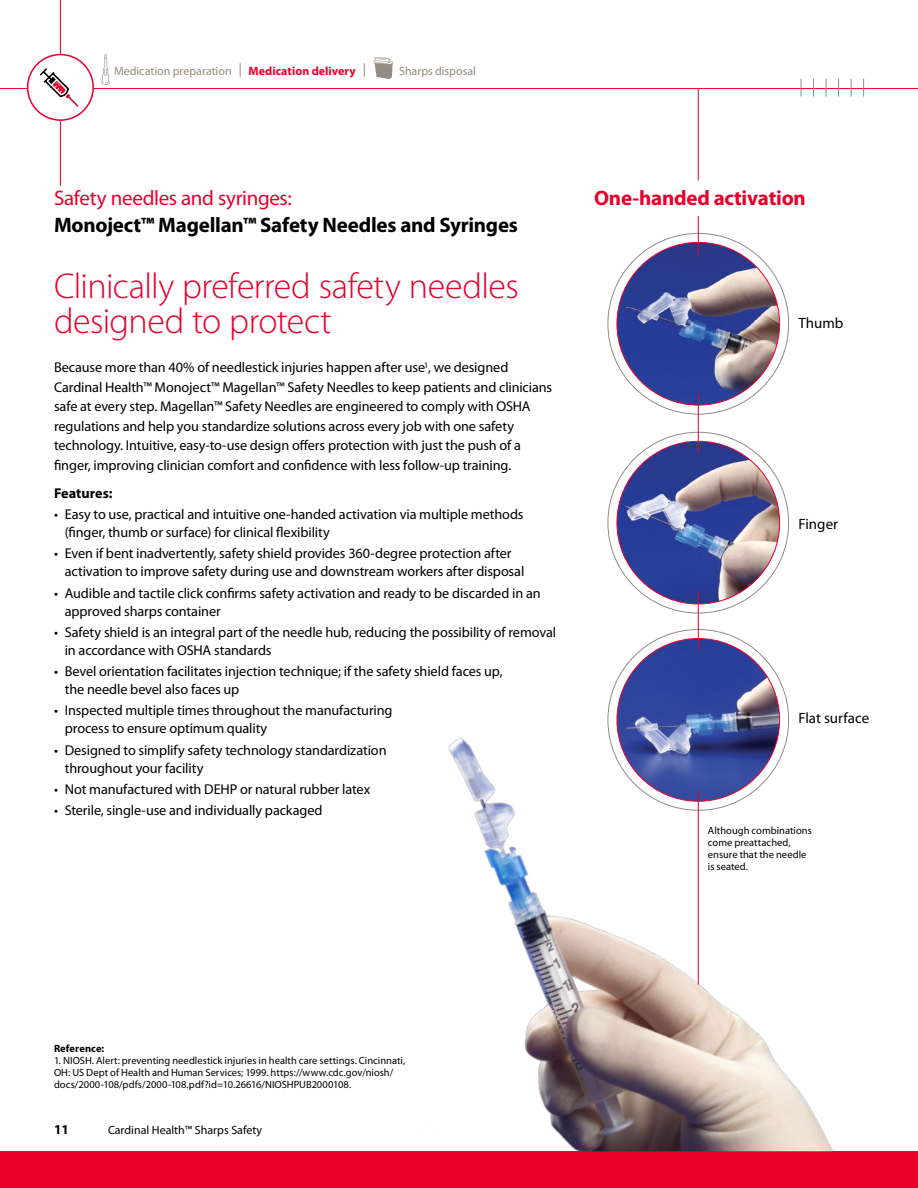
<style>
.page{position:relative;width:918px;height:1188px;background:#fff}
.page>*{position:absolute;margin:0;border:0;box-sizing:border-box;transform-origin:0 0}
.t1{font:300 36px/34.5px "Myriad Pro";letter-spacing:-.015em;color:#e8002c}
.t2{font:700 21px "Myriad Pro";letter-spacing:-.01em;color:#000}
.t3{font:21px "Myriad Pro";letter-spacing:-.015em;color:#e8002a}
.t4{font:700 21px "Myriad Pro";letter-spacing:-.01em;color:#e8002a}
.t5{font:15px "Myriad Pro";color:#000}
.t6{font:14.25px/18px "Myriad Pro";letter-spacing:-.01em;color:#000}
.t7{font:700 14.25px "Myriad Pro";color:#000}
.t8{font:700 13.5px "Myriad Pro";color:#000}
.t9{font:12px "Myriad Pro";letter-spacing:-.005em;color:#948b83}
.t10{font:12px "Myriad Pro";color:#000}
.t11{font:700 12px "Myriad Pro";letter-spacing:.005em;color:#e9002b}
.t12{font:10.5px/12px "Myriad Pro";color:#000}
.t13{font:700 10.5px "Myriad Pro";letter-spacing:.01em;color:#000}
</style>
<div class="page">
<div style="left:0;top:1151px;width:918px;height:37px;background:#e8002a"></div>
<img style="left:617px;top:242px;width:163px;height:163px;border-radius:81px">
<img style="left:617px;top:441px;width:163px;height:163px;border-radius:81px">
<img style="left:617px;top:639px;width:163px;height:162px;border-radius:81px">
<hr style="left:698px;top:216px;width:1px;height:39px;background:#e9002b">
<hr style="left:698px;top:89px;width:1px;height:92px;background:#e9002b">
<hr style="left:698px;top:393px;width:1px;height:60px;background:#e9002b">
<hr style="left:698px;top:591px;width:1px;height:60px;background:#e9002b">
<img style="left:448px;top:718px;width:385px;height:433px">
<hr style="left:0;top:88px;width:918px;height:1px;background:#e9002b">
<hr style="left:60px;top:0;width:1px;height:186px;background:#e9002b">
<div style="left:28px;top:55px;width:65px;height:65px;background:#fff;border-radius:50%"></div>
<div style="left:27px;top:54px;width:67px;height:67px;border:2px solid #e9002b;border-radius:50%"></div>
<svg style="left:863px;top:79px;width:1px;height:18px"></svg>
<svg style="left:851px;top:79px;width:1px;height:18px"></svg>
<svg style="left:826px;top:79px;width:1px;height:18px"></svg>
<svg style="left:838px;top:79px;width:1px;height:18px"></svg>
<svg style="left:813px;top:79px;width:1px;height:18px"></svg>
<svg style="left:801px;top:79px;width:1px;height:18px"></svg>
<svg style="left:364px;top:63px;width:1px;height:14px"></svg>
<svg style="left:240px;top:63px;width:1px;height:14px"></svg>
<svg style="left:101px;top:55px;width:9px;height:30px"></svg>
<svg style="left:40px;top:68px;width:38px;height:39px"></svg>
<svg style="left:374px;top:57px;width:19px;height:22px"></svg>
<p class="t9" style="left:114px;top:64px;width:119px">Medication preparation</p>
<p class="t11" style="left:249px;top:64px;width:109px">Medication delivery</p>
<p class="t9" style="left:399px;top:64px;width:78px">Sharps disposal</p>
<h2 class="t3" style="left:54px;top:186px;width:239px">Safety needles and syringes:</h2>
<h2 class="t2" style="left:54px;top:213px;width:466px">Monoject™ Magellan™ Safety Needles and Syringes</h2>
<h1 class="t1" style="left:54px;top:269px;width:466px">Clinically preferred safety needles designed to protect</h1>
<p class="t6" style="left:54px;top:358px;width:500px;line-height:19.5px">Because more than 40% of needlestick injuries happen after use<sup>1</sup>, we designed Cardinal Health™ Monoject™ Magellan™ Safety Needles to keep patients and clinicians safe at every step. Magellan™ Safety Needles are engineered to comply with OSHA regulations and help you standardize solutions across every job with one safety technology. Intuitive, easy-to-use design offers protection with just the push of a finger, improving clinician comfort and confidence with less follow-up training.</p>
<p class="t7" style="left:54px;top:485px;width:60px">Features:</p>
<p class="t6" style="left:65px;top:506px;width:460px;text-indent:-11px">• Easy to use, practical and intuitive one-handed activation via multiple methods (finger, thumb or surface) for clinical flexibility</p>
<p class="t6" style="left:65px;top:545px;width:461px;text-indent:-11px">• Even if bent inadvertently, safety shield provides 360-degree protection after activation to improve safety during use and downstream workers after disposal</p>
<p class="t6" style="left:65px;top:584px;width:477px;text-indent:-11px">• Audible and tactile click confirms safety activation and ready to be discarded in an approved sharps container</p>
<p class="t6" style="left:65px;top:623px;width:493px;text-indent:-11px">• Safety shield is an integral part of the needle hub, reducing the possibility of removal in accordance with OSHA standards</p>
<p class="t6" style="left:65px;top:663px;width:439px;text-indent:-11px">• Bevel orientation facilitates injection technique; if the safety shield faces up, the needle bevel also faces up</p>
<p class="t6" style="left:65px;top:702px;width:329px;text-indent:-11px">• Inspected multiple times throughout the manufacturing process to ensure optimum quality</p>
<p class="t6" style="left:65px;top:741px;width:323px;text-indent:-11px">• Designed to simplify safety technology standardization throughout your facility</p>
<p class="t6" style="left:54px;top:780px;width:318px">• Not manufactured with DEHP or natural rubber latex</p>
<p class="t6" style="left:54px;top:802px;width:270px">• Sterile, single-use and individually packaged</p>
<h2 class="t4" style="left:594px;top:186px;width:213px">One-handed activation</h2>
<p class="t5" style="left:798px;top:315px;width:46px">Thumb</p>
<p class="t5" style="left:798px;top:515px;width:41px">Finger</p>
<p class="t5" style="left:798px;top:710px;width:72px">Flat surface</p>
<p class="t12" style="left:708px;top:825px;width:105px">Although combinations come preattached, ensure that the needle is seated.</p>
<p class="t13" style="left:54px;top:1042px;width:52px">Reference:</p>
<p class="t12" style="left:54px;top:1055px;width:353px">1. NIOSH. Alert: preventing needlestick injuries in health care settings. Cincinnati,<br>OH: US Dept of Health and Human Services; 1999. https://www.cdc.gov/niosh/ docs/2000-108/pdfs/2000-108.pdf?id=10.26616/NIOSHPUB2000108.</p>
<p class="t8" style="left:54px;top:1122px;width:16px">11</p>
<p class="t10" style="left:108px;top:1123px;width:156px">Cardinal Health™ Sharps Safety</p>
</div>
